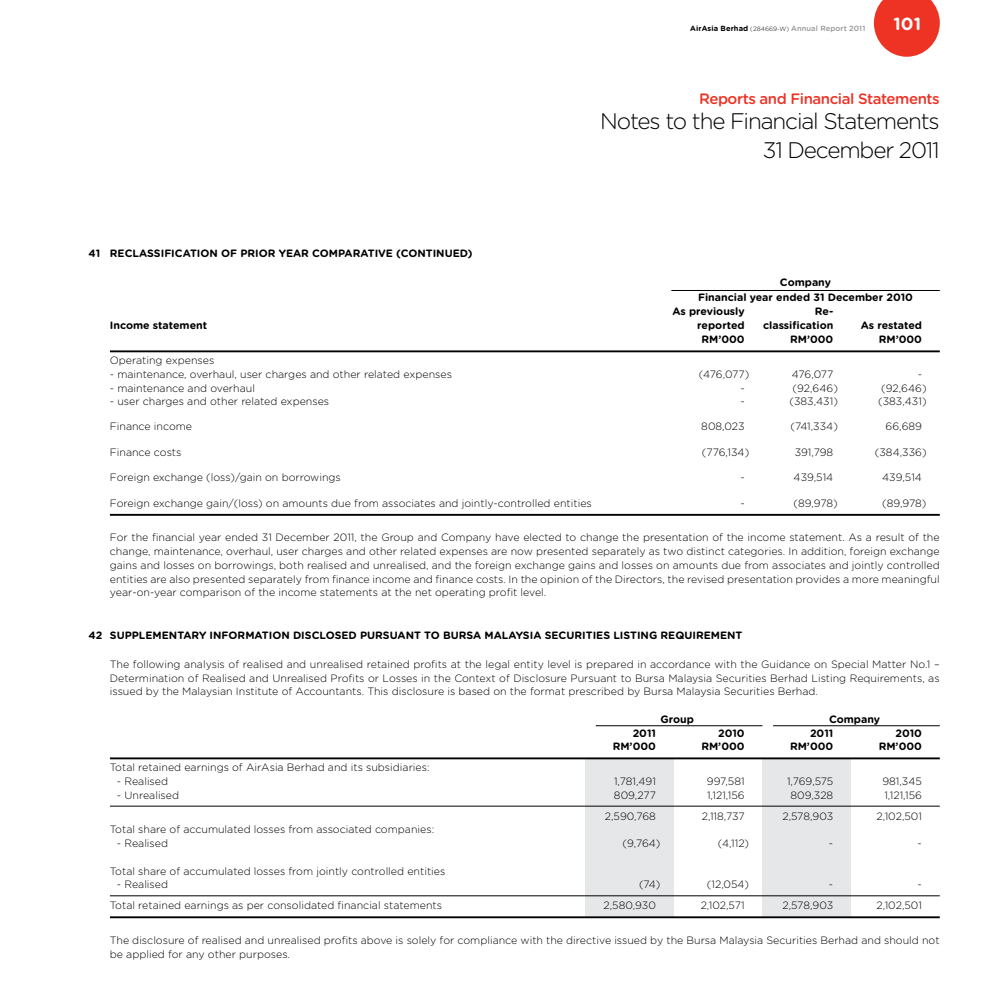
<style>
.page{position:relative;width:993px;height:993px;background:#fff}
.page>*{position:absolute;margin:0;border:0;box-sizing:border-box;transform-origin:0 0}
.t1{font:300 22.5px/28.8px "Gotham Rounded";letter-spacing:-.05em;color:#000;text-align:right}
.t2{font:700 17.5px "Gotham Rounded";color:#fff}
.t3{font:500 15px "Gotham Rounded";letter-spacing:-.03em;color:#ee3224}
.t4{font:300 10.62px/13.8px "Gotham Rounded";color:#000;text-align:justify}
.t5{font:700 10.62px "Gotham Rounded";color:#000}
.t6{font:500 7.5px "Gotham Rounded";letter-spacing:.01em;color:#939598}
.s1{font-weight:700;color:#000}
.s2{font-weight:300;font-size:6.25px;color:#000}
</style>
<div class="page">
<svg style="left:873px;top:0;width:66px;height:57px"></svg>
<div style="left:762px;top:758px;width:88px;height:159px;background:#e6e7e8"></div>
<div style="left:585px;top:758px;width:88px;height:159px;background:#e6e7e8"></div>
<hr style="left:110px;top:350px;width:829px;height:2px;background:#000">
<hr style="left:110px;top:513px;width:829px;height:2px;background:#000">
<hr style="left:110px;top:757px;width:829px;height:2px;background:#000">
<hr style="left:110px;top:805px;width:829px;height:1px;background:#000">
<hr style="left:110px;top:895px;width:829px;height:1px;background:#000">
<hr style="left:110px;top:916px;width:829px;height:1px;background:#000">
<hr style="left:772px;top:725px;width:167px;height:1px;background:#000">
<hr style="left:595px;top:725px;width:167px;height:1px;background:#000">
<hr style="left:671px;top:290px;width:268px;height:1px;background:#000">
<p class="t6" style="left:690px;top:23px;width:176px"><span class="s1">AirAsia Berhad</span> <span class="s2">(284669-W)</span> Annual Report 2011</p>
<h2 class="t2" style="left:893px;top:11px;width:29px">101</h2>
<p class="t5" style="left:89px;top:245px;width:110px">41 RECLASSI FI CATION</p>
<p class="t5" style="left:221px;top:245px;width:196px">OF PRIOR YEAR COM PARATIVE (CONTINUED</p>
<p class="t5" style="left:467px;top:245px;width:6px">)</p>
<h3 class="t3" style="left:699px;top:88px;width:242px">Reports and Financial Statements</h3>
<h1 class="t1" style="left:600px;top:106px;width:341px">Notes to the Financial Statements<br>31 December 2011</h1>
<p class="t5" style="left:779px;top:274px;width:53px">Company</p>
<p class="t5" style="left:697px;top:289px;width:216px">Financial year ended 31 December 2010</p>
<p class="t5" style="left:672px;top:303px;width:74px">As previously</p>
<p class="t5" style="left:814px;top:303px;width:20px">Re-</p>
<p class="t5" style="left:89px;top:317px;width:120px">I ncome statement</p>
<p class="t5" style="left:697px;top:317px;width:49px">reported</p>
<p class="t5" style="left:762px;top:317px;width:72px">classification</p>
<p class="t5" style="left:860px;top:317px;width:63px">As restated</p>
<p class="t5" style="left:701px;top:331px;width:45px">RM’000</p>
<p class="t5" style="left:789px;top:331px;width:45px">RM’000</p>
<p class="t5" style="left:878px;top:331px;width:45px">RM’000</p>
<p class="t4" style="left:110px;top:353px;width:106px">Operating expenses</p>
<p class="t4" style="left:110px;top:366px;width:343px">- maintenance, overhaul, user charges and other related expenses</p>
<p class="t4" style="left:698px;top:366px;width:52px">(476,077)</p>
<p class="t4" style="left:791px;top:366px;width:43px">476,077</p>
<p class="t4" style="left:917px;top:366px;width:6px">-</p>
<p class="t4" style="left:110px;top:380px;width:146px">- maintenance and overhaul</p>
<p class="t4" style="left:740px;top:380px;width:6px">-</p>
<p class="t4" style="left:792px;top:380px;width:47px">(92,646)</p>
<p class="t4" style="left:881px;top:380px;width:47px">(92,646)</p>
<p class="t4" style="left:110px;top:394px;width:221px">- user charges and other related expenses</p>
<p class="t4" style="left:740px;top:394px;width:6px">-</p>
<p class="t4" style="left:789px;top:394px;width:50px">(383,431)</p>
<p class="t4" style="left:877px;top:394px;width:50px">(383,431)</p>
<p class="t4" style="left:110px;top:419px;width:84px">Finance income</p>
<p class="t4" style="left:701px;top:419px;width:45px">808,023</p>
<p class="t4" style="left:790px;top:419px;width:49px">(741,334)</p>
<p class="t4" style="left:885px;top:419px;width:38px">66,689</p>
<p class="t4" style="left:110px;top:444px;width:73px">Finance costs</p>
<p class="t4" style="left:701px;top:444px;width:49px">(776,134)</p>
<p class="t4" style="left:794px;top:444px;width:40px">391,798</p>
<p class="t4" style="left:874px;top:444px;width:53px">(384,336)</p>
<p class="t4" style="left:110px;top:469px;width:232px">Foreign exchange (loss)/gain on borrowings</p>
<p class="t4" style="left:740px;top:469px;width:6px">-</p>
<p class="t4" style="left:793px;top:469px;width:41px">439,514</p>
<p class="t4" style="left:881px;top:469px;width:41px">439,514</p>
<p class="t4" style="left:110px;top:495px;width:483px">Foreign exchange gain/(loss) on amounts due from associates and jointly-controlled entities</p>
<p class="t4" style="left:740px;top:495px;width:6px">-</p>
<p class="t4" style="left:793px;top:495px;width:46px">(89,978)</p>
<p class="t4" style="left:881px;top:495px;width:46px">(89,978)</p>
<p class="t4" style="left:110px;top:530px;width:831px">For the financial year ended 31 December 2011, the Group and Company have elected to change the presentation of the income statement. As a result of the change, maintenance, overhaul, user charges and other related expenses are now presented separately as two distinct categories. In addition, foreign exchange gains and losses on borrowings, both realised and unrealised, and the foreign exchange gains and losses on amounts due from associates and jointly controlled entities are also presented separately from finance income and finance costs. In the opinion of the Directors, the revised presentation provides a more meaningful year-on-year comparison of the income statements at the net operating profit level.</p>
<p class="t5" style="left:89px;top:627px;width:23px">42 SU</p>
<p class="t5" style="left:125px;top:627px;width:23px">PPLEMENT</p>
<p class="t5" style="left:183px;top:627px;width:87px">ARY IN FORMATION</p>
<p class="t5" style="left:293px;top:627px;width:35px">DISCLOSED</p>
<p class="t5" style="left:360px;top:627px;width:229px">PURSUANT TO BURSA MALAYSIA SECURITIES</p>
<p class="t5" style="left:613px;top:627px;width:7px">LISTIN</p>
<p class="t5" style="left:648px;top:627px;width:64px">G REQUI REMENT</p>
<p class="t4" style="left:110px;top:656px;width:831px">The following analysis of realised and unrealised retained profits at the legal entity level is prepared in accordance with the Guidance on Special Matter No.1 – Determination of Realised and Unrealised Profits or Losses in the Context of Disclosure Pursuant to Bursa Malaysia Securities Berhad Listing Requirements, as issued by the Malaysian Institute of Accountants. This disclosure is based on the format prescribed by Bursa Malaysia Securities Berhad.</p>
<p class="t5" style="left:660px;top:711px;width:35px">Group</p>
<p class="t5" style="left:828px;top:711px;width:53px">Company</p>
<p class="t5" style="left:632px;top:724px;width:25px">2011</p>
<p class="t5" style="left:717px;top:724px;width:28px">2010</p>
<p class="t5" style="left:809px;top:724px;width:25px">2011</p>
<p class="t5" style="left:895px;top:724px;width:28px">2010</p>
<p class="t5" style="left:612px;top:738px;width:45px">RM’000</p>
<p class="t5" style="left:701px;top:738px;width:45px">RM’000</p>
<p class="t5" style="left:789px;top:738px;width:45px">RM’000</p>
<p class="t5" style="left:878px;top:738px;width:45px">RM’000</p>
<p class="t4" style="left:110px;top:759px;width:321px">Total retained earnings of AirAsia Berhad and its subsidiaries:</p>
<p class="t4" style="left:117px;top:773px;width:53px">- Realised</p>
<p class="t4" style="left:613px;top:773px;width:43px">1,781,491</p>
<p class="t4" style="left:706px;top:773px;width:39px">997,581</p>
<p class="t4" style="left:786px;top:773px;width:48px">1,769,575</p>
<p class="t4" style="left:882px;top:773px;width:41px">981,345</p>
<p class="t4" style="left:117px;top:787px;width:64px">- Unrealised</p>
<p class="t4" style="left:613px;top:787px;width:43px">809,277</p>
<p class="t4" style="left:706px;top:787px;width:39px">1,121,156</p>
<p class="t4" style="left:790px;top:787px;width:44px">809,328</p>
<p class="t4" style="left:884px;top:787px;width:39px">1,121,156</p>
<p class="t4" style="left:604px;top:808px;width:53px">2,590,768</p>
<p class="t4" style="left:701px;top:808px;width:44px">2,118,737</p>
<p class="t4" style="left:782px;top:808px;width:52px">2,578,903</p>
<p class="t4" style="left:876px;top:808px;width:47px">2,102,501</p>
<p class="t4" style="left:110px;top:821px;width:326px">Total share of accumulated losses from associated companies:</p>
<p class="t4" style="left:117px;top:835px;width:53px">- Realised</p>
<p class="t4" style="left:622px;top:835px;width:39px">(9,764)</p>
<p class="t4" style="left:717px;top:835px;width:33px">(4,112)</p>
<p class="t4" style="left:828px;top:835px;width:6px">-</p>
<p class="t4" style="left:917px;top:835px;width:6px">-</p>
<p class="t4" style="left:110px;top:863px;width:337px">Total share of accumulated losses from jointly controlled entities</p>
<p class="t4" style="left:117px;top:876px;width:53px">- Realised</p>
<p class="t4" style="left:638px;top:876px;width:23px">(74)</p>
<p class="t4" style="left:706px;top:876px;width:44px">(12,054)</p>
<p class="t4" style="left:828px;top:876px;width:6px">-</p>
<p class="t4" style="left:917px;top:876px;width:6px">-</p>
<p class="t4" style="left:110px;top:897px;width:333px">Total retained earnings as per consolidated financial statements</p>
<p class="t4" style="left:603px;top:897px;width:54px">2,580,930</p>
<p class="t4" style="left:700px;top:897px;width:45px">2,102,571</p>
<p class="t4" style="left:782px;top:897px;width:52px">2,578,903</p>
<p class="t4" style="left:876px;top:897px;width:47px">2,102,501</p>
<p class="t4" style="left:110px;top:932px;width:831px">The disclosure of realised and unrealised profits above is solely for compliance with the directive issued by the Bursa Malaysia Securities Berhad and should not be applied for any other purposes.</p>
</div>
